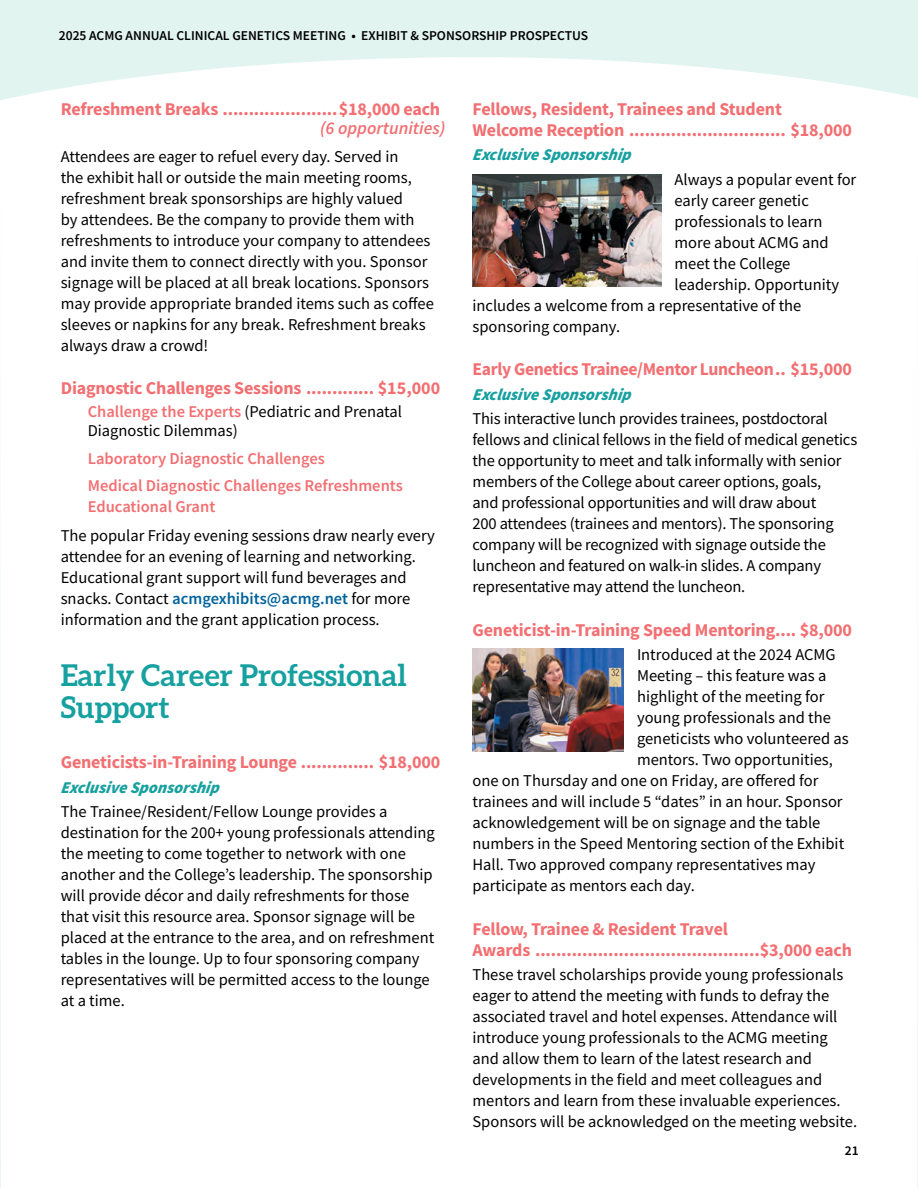
<style>
.page{position:relative;width:918px;height:1188px;background:#e2f4f0}
.page>*{position:absolute;margin:0;border:0;box-sizing:border-box;transform-origin:0 0}
.t1{font:700 30px/31.5px "Aleo";color:#16a09f}
.Sponsorship{font:700 18px/21px "Source Sans Pro";letter-spacing:-.01em;color:#f26f72}
.Sponsorship_L2{font:italic 600 18px "Source Sans Pro";color:#f26f72}
.Body_Copy__11_pts{font:16.5px/21px "Source Sans Pro";color:#000}
.Sponsorship_options_indented{font:600 16.5px/21px "Source Sans Pro";color:#f26f72}
.Exclusive{font:italic 900 16.5px "Source Sans Pro";color:#16a09f}
.Sponsorship_options_indented-2{font:16.5px/19.5px "Source Sans Pro";color:#000}
.t2{font:600 13.5px "Source Sans Pro";color:#000}
.t3{font:600 13.5px "Source Sans Pro";color:#000}
.s1{font-weight:600;color:#f26f72}
.s2{font-weight:600;color:#00629c}
</style>
<div class="page">
<div style="left:0;top:57px;width:918px;height:1131px;background:#fff"></div>
<img style="left:472px;top:175px;width:189px;height:112px">
<img style="left:472px;top:648px;width:152px;height:104px">
<p class="t2" style="left:59px;top:27px;width:531px">2025 ACMG ANNUAL CLINICAL GENETICS MEETING • EXHIBIT &amp; SPONSORSHIP PROSPECTUS</p>
<p class="Sponsorship" style="left:61px;top:98px;width:381px">Refreshment Breaks ......................$18,000 each</p>
<p class="Sponsorship_L2" style="left:320px;top:117px;width:127px">(6 opportunities)</p>
<p class="Body_Copy__11_pts" style="left:61px;top:145px;width:375px">Attendees are eager to refuel every day. Served in<br>the exhibit hall or outside the main meeting rooms, refreshment break sponsorships are highly valued<br>by attendees. Be the company to provide them with refreshments to introduce your company to attendees and invite them to connect directly with you. Sponsor signage will be placed at all break locations. Sponsors may provide appropriate branded items such as coffee sleeves or napkins for any break. Refreshment breaks always draw a crowd!</p>
<p class="Sponsorship" style="left:61px;top:377px;width:381px">Diagnostic Challenges Sessions ............. $15,000</p>
<p class="Sponsorship_options_indented-2" style="left:88px;top:402px;width:316px"><span class="s1">Challenge the Experts</span> (Pediatric and Prenatal<br>Diagnostic Dilemmas)</p>
<p class="Sponsorship_options_indented" style="left:88px;top:448px;width:239px">Laboratory Diagnostic Challenges</p>
<p class="Sponsorship_options_indented" style="left:88px;top:475px;width:317px">Medical Diagnostic Challenges Refreshments<br>Educational Grant</p>
<p class="Body_Copy__11_pts" style="left:61px;top:525px;width:376px">The popular Friday evening sessions draw nearly every attendee for an evening of learning and networking.<br>Educational grant support will fund beverages and snacks. Contact <span class="s2">acmgexhibits@acmg.net</span> for more information and the grant application process.</p>
<h2 class="t1" style="left:61px;top:659px;width:347px">Early Career Professional<br>Support</h2>
<p class="Sponsorship" style="left:61px;top:751px;width:381px">Geneticists-in-Training Lounge .............. $18,000</p>
<p class="Exclusive" style="left:61px;top:776px;width:160px">Exclusive Sp onsorship</p>
<p class="Body_Copy__11_pts" style="left:61px;top:801px;width:376px">The Trainee/Resident/Fellow Lounge provides a destination for the 200+ young professionals attending the meeting to come together to network with one another and the College’s leadership. The sponsorship will provide décor and daily refreshments for those that visit this resource area. Sponsor signage will be placed at the entrance to the area, and on refreshment tables in the lounge. Up to four sponsoring company representatives will be permitted access to the lounge at a time.</p>
<p class="Sponsorship" style="left:472px;top:98px;width:381px">Fellows, Resident, Trainees and Student<br>Welcome Reception .............................. $18,000</p>
<p class="Exclusive" style="left:472px;top:144px;width:160px">Exclusive Sp onsorship</p>
<p class="Body_Copy__11_pts" style="left:675px;top:169px;width:183px">Always a popular event for</p>
<p class="Body_Copy__11_pts" style="left:675px;top:190px;width:136px">early career genetic</p>
<p class="Body_Copy__11_pts" style="left:675px;top:211px;width:149px">professionals to learn</p>
<p class="Body_Copy__11_pts" style="left:675px;top:232px;width:156px">more about ACMG and</p>
<p class="Body_Copy__11_pts" style="left:675px;top:253px;width:117px">meet the College</p>
<p class="Body_Copy__11_pts" style="left:675px;top:274px;width:166px">leadership. Opportunity</p>
<p class="Body_Copy__11_pts" style="left:472px;top:295px;width:330px">includes a welcome from a representative of the</p>
<p class="Body_Copy__11_pts" style="left:472px;top:316px;width:149px">sponsoring company.</p>
<p class="Sponsorship" style="left:472px;top:358px;width:381px">Early Genetics Trainee/Mentor Luncheon.. $15,000</p>
<p class="Exclusive" style="left:472px;top:384px;width:160px">Exclusive Sp onsorship</p>
<p class="Body_Copy__11_pts" style="left:472px;top:408px;width:386px">This interactive lunch provides trainees, postdoctoral fellows and clinical fellows in the field of medical genetics the opportunity to meet and talk informally with senior members of the College about career options, goals,<br>and professional opportunities and will draw about<br>200 attendees (trainees and mentors). The sponsoring company will be recognized with signage outside the luncheon and featured on walk-in slides. A company representative may attend the luncheon.</p>
<p class="Sponsorship" style="left:472px;top:619px;width:381px">Geneticist-in-Training Speed Mentoring.... $8,000</p>
<p class="Body_Copy__11_pts" style="left:637px;top:644px;width:200px">Introduced at the 2024 ACMG</p>
<p class="Body_Copy__11_pts" style="left:637px;top:665px;width:191px">Meeting – this feature was a</p>
<p class="Body_Copy__11_pts" style="left:637px;top:686px;width:189px">highlight of the meeting for</p>
<p class="Body_Copy__11_pts" style="left:637px;top:707px;width:195px">young professionals and the</p>
<p class="Body_Copy__11_pts" style="left:637px;top:728px;width:213px">geneticists who volunteered as</p>
<p class="Body_Copy__11_pts" style="left:637px;top:749px;width:197px">mentors. Two opportunities,</p>
<p class="Body_Copy__11_pts" style="left:473px;top:770px;width:348px">one on Thursday and one on Friday, are offered for</p>
<p class="Body_Copy__11_pts" style="left:473px;top:791px;width:372px">trainees and will include 5 “dates” in an hour. Sponsor</p>
<p class="Body_Copy__11_pts" style="left:473px;top:812px;width:349px">acknowledgement will be on signage and the table</p>
<p class="Body_Copy__11_pts" style="left:473px;top:833px;width:373px">numbers in the Speed Mentoring section of the Exhibit</p>
<p class="Body_Copy__11_pts" style="left:473px;top:854px;width:345px">Hall. Two approved company representatives may</p>
<p class="Body_Copy__11_pts" style="left:473px;top:875px;width:224px">participate as mentors each day.</p>
<p class="Sponsorship" style="left:473px;top:918px;width:381px">Fellow, Trainee &amp; Resident Travel<br>Awards ...........................................$3,000 each</p>
<p class="Body_Copy__11_pts" style="left:473px;top:964px;width:386px">These travel scholarships provide young professionals eager to attend the meeting with funds to defray the associated travel and hotel expenses. Attendance will introduce young professionals to the ACMG meeting and allow them to learn of the latest research and developments in the field and meet colleagues and mentors and learn from these invaluable experiences.<br>Sponsors will be acknowledged on the meeting website.</p>
<p class="t3" style="left:845px;top:1142px;width:15px">21</p>
</div>
